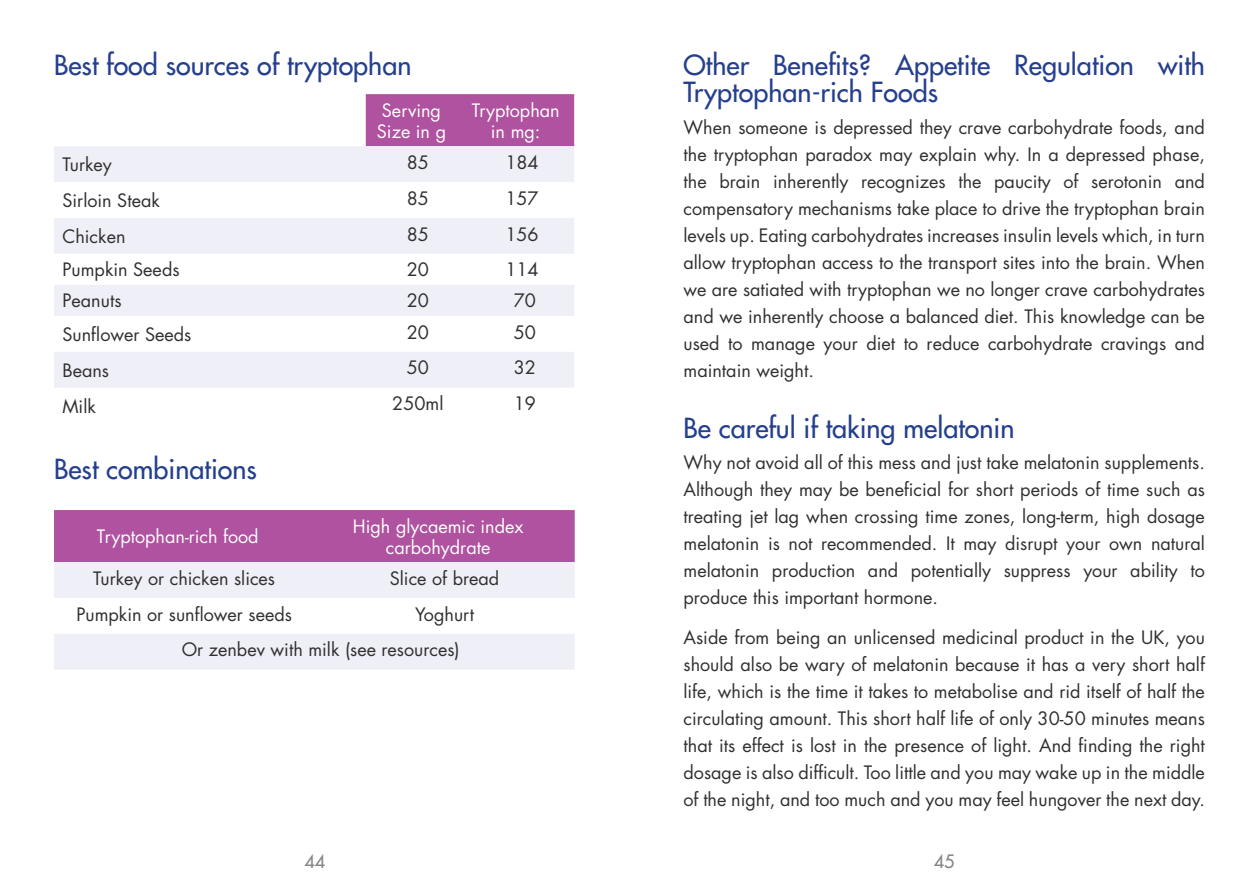
<style>
.page{position:relative;width:1259px;height:893px;background:#fff}
.page>*{position:absolute;margin:0;border:0;box-sizing:border-box;transform-origin:0 0}
.Heading{font:27px/27px "Futura";color:#253f8e}
.t1{font:18px/27px "Futura";color:#312f30;text-align:justify}
.t2{font:18px/21px "Futura";color:#fff;text-align:center}
.t3{font:18px "Futura";color:#868686}
</style>
<div class="page">
<div style="left:366px;top:94px;width:208px;height:52px;background:#af529f"></div>
<svg style="left:54px;top:146px;width:520px;height:242px;fill:#eff0f7"></svg>
<div style="left:54px;top:510px;width:521px;height:52px;background:#af529f"></div>
<svg style="left:54px;top:562px;width:521px;height:108px;fill:#eff0f7"></svg>
<p class="Heading" style="left:54px;top:52px;width:359px">Best food sources of tryptophan</p>
<p class="t2" style="left:377px;top:99px;width:71px;text-align:left">Serving<br>Size in g</p>
<p class="t2" style="left:472px;top:99px;width:90px">Tryptophan in mg:</p>
<p class="t1" style="left:63px;top:151px;width:51px">Turkey</p>
<p class="t1" style="left:407px;top:148px;width:24px">85</p>
<p class="t1" style="left:505px;top:148px;width:35px">184</p>
<p class="t1" style="left:63px;top:187px;width:99px">Sirloin Steak</p>
<p class="t1" style="left:407px;top:184px;width:24px">85</p>
<p class="t1" style="left:505px;top:184px;width:35px">157</p>
<p class="t1" style="left:63px;top:223px;width:64px">Chicken</p>
<p class="t1" style="left:407px;top:220px;width:24px">85</p>
<p class="t1" style="left:505px;top:220px;width:35px">156</p>
<p class="t1" style="left:63px;top:256px;width:119px">Pumpkin Seeds</p>
<p class="t1" style="left:407px;top:256px;width:24px">20</p>
<p class="t1" style="left:505px;top:256px;width:35px">114</p>
<p class="t1" style="left:63px;top:287px;width:61px">Peanuts</p>
<p class="t1" style="left:407px;top:287px;width:24px">20</p>
<p class="t1" style="left:514px;top:287px;width:24px">70</p>
<p class="t1" style="left:63px;top:321px;width:130px">Sunflower Seeds</p>
<p class="t1" style="left:407px;top:318px;width:24px">20</p>
<p class="t1" style="left:514px;top:318px;width:24px">50</p>
<p class="t1" style="left:63px;top:356px;width:48px">Beans</p>
<p class="t1" style="left:407px;top:354px;width:24px">50</p>
<p class="t1" style="left:514px;top:354px;width:24px">32</p>
<p class="t1" style="left:63px;top:392px;width:35px">Milk</p>
<p class="t1" style="left:392px;top:390px;width:53px">250ml</p>
<p class="t1" style="left:514px;top:390px;width:24px">19</p>
<p class="Heading" style="left:54px;top:455px;width:204px">Best combinations</p>
<p class="t2" style="left:97px;top:526px;width:163px">Tryptophan-rich food</p>
<p class="t2" style="left:353px;top:515px;width:172px">High glycaemic index carbohydrate</p>
<p class="t1" style="left:93px;top:564px;width:183px">Turkey or chicken slices</p>
<p class="t1" style="left:390px;top:564px;width:111px">Slice of bread</p>
<p class="t1" style="left:76px;top:600px;width:217px">Pumpkin or sunflower seeds</p>
<p class="t1" style="left:415px;top:600px;width:60px">Yoghurt</p>
<p class="t1" style="left:182px;top:636px;width:280px">Or zenbev with milk (see resources)</p>
<p class="Heading" style="left:683px;top:52px;width:523px">Other Benefits? Appetite Regulation with<br>Tryptophan-rich Foods</p>
<p class="t1" style="left:683px;top:113px;width:523px">When someone is depressed they crave carbohydrate foods, and the tryptophan paradox may explain why. In a depressed phase, the brain inherently recognizes the paucity of serotonin and compensatory mechanisms take place to drive the tryptophan brain levels up. Eating carbohydrates increases insulin levels which, in turn allow tryptophan access to the transport sites into the brain. When we are satiated with tryptophan we no longer crave carbohydrates and we inherently choose a balanced diet. This knowledge can be used to manage your diet to reduce carbohydrate cravings and maintain weight.</p>
<p class="Heading" style="left:683px;top:414px;width:332px">Be careful if taking melatonin</p>
<p class="t1" style="left:683px;top:449px;width:523px">Why not avoid all of this mess and just take melatonin supplements.<br>Although they may be beneficial for short periods of time such as treating jet lag when crossing time zones, long-term, high dosage melatonin is not recommended. It may disrupt your own natural melatonin production and potentially suppress your ability to produce this important hormone.</p>
<p class="t1" style="left:683px;top:623px;width:523px">Aside from being an unlicensed medicinal product in the UK, you should also be wary of melatonin because it has a very short half life, which is the time it takes to metabolise and rid itself of half the circulating amount. This short half life of only 30-50 minutes means that its effect is lost in the presence of light. And finding the right dosage is also difficult. Too little and you may wake up in the middle of the night, and too much and you may feel hungover the next day.</p>
<p class="t3" style="left:304px;top:849px;width:22px">44</p>
<p class="t3" style="left:934px;top:849px;width:22px">45</p>
</div>
